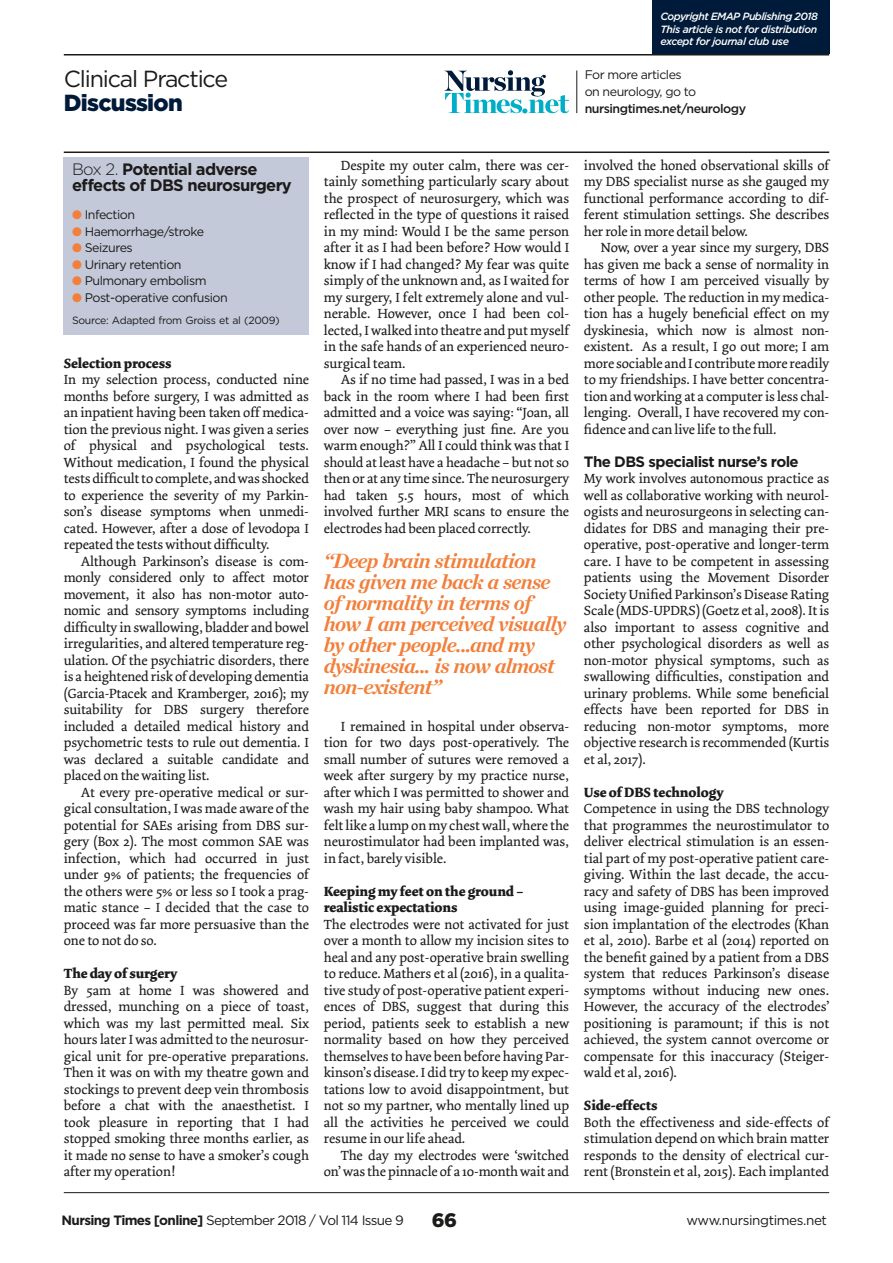
<style>
.page{position:relative;width:893px;height:1263px;background:#fff}
.page>*{position:absolute;margin:0;border:0;box-sizing:border-box;transform-origin:0 0}
.t1{font:23.25px "Gotham";letter-spacing:-.05em;color:#1c1b1a}
.t2{font:900 23.25px "Gotham";letter-spacing:-.03em;color:#001a39}
.t3{font:italic 700 21px/21px "Chronicle Deck";letter-spacing:-.035em;color:#f2803c}
.t4{font:900 19.5px "Gotham";color:#1c1b1a}
.t5{font:700 16.5px/16.5px "Gotham";letter-spacing:-.04em;color:#1c1b1a}
.t6{font:700 15px "Gotham";letter-spacing:-.04em;color:#1c1b1a}
.t7{font:13.95px/16.5px "Dolly";letter-spacing:-.005em;color:#1c1b1a;text-align:justify}
.t8{font:700 13.95px/16.5px "Dolly";letter-spacing:-.005em;color:#1c1b1a}
.t9{font:13.5px "Gotham";letter-spacing:-.05em;color:#1c1b1a}
.t10{font:13.5px "Gotham";letter-spacing:-.03em;color:#1c1b1a}
.t11{font:12.45px/17px "Gotham";letter-spacing:-.04em;color:#1c1b1a}
.t12{font:500 12.45px "Gotham";letter-spacing:-.04em;color:#1c1b1a}
.t13{font:italic 500 10.5px/12.8px "Gotham";letter-spacing:-.04em;color:#fff;text-align:justify}
.t14{font:10.5px "Gotham";letter-spacing:-.03em;color:#1c1b1a}
.s1{font-weight:300}
.s2{color:#f2803c}
.s3{font-weight:700}
</style>
<div class="page">
<div style="left:652px;top:0;width:177px;height:54px;background:#001a39"></div>
<hr style="left:64px;top:152px;width:765px;height:1px;background:#1c1b1a">
<hr style="left:64px;top:54px;width:765px;height:2px;background:#1c1b1a">
<hr style="left:64px;top:1192px;width:765px;height:1px;background:#1c1b1a">
<svg style="left:444px;top:70px;width:125px;height:43px"></svg>
<hr style="left:576px;top:71px;width:1px;height:42px;background:#1c1b1a">
<div style="left:63px;top:157px;width:246px;height:177px;background:#c3c9d9"></div>
<h1 class="t1" style="left:64px;top:64px;width:166px">Clinical Practice</h1>
<h1 class="t2" style="left:64px;top:87px;width:121px">Discussion</h1>
<p class="t13" style="left:660px;top:10px;width:159px">Copyright EMAP Publishing 2018<br>This article is not for distribution except for journal club use</p>
<p class="t11" style="left:585px;top:66px;width:113px">For more articles on neurology, go to</p>
<p class="t12" style="left:585px;top:100px;width:163px">nursingtimes.net/neurology</p>
<p class="t5" style="left:72px;top:161px;width:221px"><span class="s1">Box 2.</span> Potential adverse effects of DBS neurosurgery</p>
<p class="t11" style="left:72px;top:206px;width:65px"><span class="s2">●</span> Infection</p>
<p class="t11" style="left:72px;top:222px;width:134px"><span class="s2">●</span> Haemorrhage/stroke</p>
<p class="t11" style="left:72px;top:239px;width:62px"><span class="s2">●</span> Seizures</p>
<p class="t11" style="left:72px;top:255px;width:111px"><span class="s2">●</span> Urinary retention</p>
<p class="t11" style="left:72px;top:272px;width:136px"><span class="s2">●</span> Pulmonary embolism</p>
<p class="t11" style="left:72px;top:288px;width:157px"><span class="s2">●</span> Post-operative confusion</p>
<p class="t14" style="left:72px;top:313px;width:209px">Source: Adapted from Groiss et al (2009)</p>
<p class="t8" style="left:64px;top:355px;width:109px">Selection process</p>
<p class="t7" style="left:64px;top:371px;width:247px">In my selection process, conducted nine months before surgery, I was admitted as an inpatient having been taken off medica&shy;tion the previous night. I was given a series of physical and psychological tests.<br>Without medication, I found the physical tests difficult to complete, and was shocked to experience the severity of my Parkin&shy;son’s disease symptoms when unmedi&shy;cated. However, after a dose of levodopa I repeated the tests without difficulty.</p>
<p class="t7" style="left:64px;top:553px;width:247px;text-indent:17px">Although Parkinson’s disease is com&shy;monly considered only to affect motor movement, it also has non-motor auto&shy;nomic and sensory symptoms including difficulty in swallowing, bladder and bowel irregularities, and altered temperature reg&shy;ulation. Of the psychiatric disorders, there is a heightened risk of developing dementia (Garcia-Ptacek and Kramberger, 2016); my suitability for DBS surgery therefore included a detailed medical history and psychometric tests to rule out dementia. I was declared a suitable candidate and placed on the waiting list.</p>
<p class="t7" style="left:64px;top:784px;width:247px;text-indent:17px">At every pre-operative medical or sur&shy;gical consultation, I was made aware of the potential for SAEs arising from DBS sur&shy;gery (Box 2). The most common SAE was infection, which had occurred in just under 9% of patients; the frequencies of the others were 5% or less so I took a prag&shy;matic stance – I decided that the case to proceed was far more persuasive than the one to not do so.</p>
<p class="t8" style="left:64px;top:965px;width:115px">The day of surgery</p>
<p class="t7" style="left:64px;top:982px;width:247px">By 5am at home I was showered and dressed, munching on a piece of toast, which was my last permitted meal. Six hours later I was admitted to the neurosur&shy;gical unit for pre-operative preparations.<br>Then it was on with my theatre gown and stockings to prevent deep vein thrombosis before a chat with the anaesthetist. I took pleasure in reporting that I had stopped smoking three months earlier, as it made no sense to have a smoker’s cough after my operation!</p>
<p class="t7" style="left:324px;top:157px;width:247px;text-indent:17px">Despite my outer calm, there was cer&shy;tainly something particularly scary about the prospect of neurosurgery, which was reflected in the type of questions it raised in my mind: Would I be the same person after it as I had been before? How would I know if I had changed? My fear was quite simply of the unknown and, as I waited for my surgery, I felt extremely alone and vul&shy;nerable. However, once I had been col&shy;lected, I walked into theatre and put myself in the safe hands of an experienced neuro&shy;surgical team.</p>
<p class="t7" style="left:324px;top:371px;width:247px;text-indent:17px">As if no time had passed, I was in a bed back in the room where I had been first admitted and a voice was saying: “Joan, all over now – everything just fine. Are you warm enough?” All I could think was that I should at least have a headache – but not so then or at any time since. The neurosurgery had taken 5.5 hours, most of which involved further MRI scans to ensure the electrodes had been placed correctly.</p>
<h2 class="t3" style="left:324px;top:549px;width:244px">“Deep brain stimulation has given me back a sense of normality in terms of how I am perceived visually by other people...and my dyskinesia... is now almost non-existent”</h2>
<p class="t7" style="left:324px;top:718px;width:247px;text-indent:17px">I remained in hospital under observa&shy;tion for two days post-operatively. The small number of sutures were removed a week after surgery by my practice nurse, after which I was permitted to shower and wash my hair using baby shampoo. What felt like a lump on my chest wall, where the neurostimulator had been implanted was, in fact, barely visible.</p>
<p class="t8" style="left:324px;top:883px;width:201px">Keeping my feet on the ground – realistic expectations</p>
<p class="t7" style="left:324px;top:916px;width:247px">The electrodes were not activated for just over a month to allow my incision sites to heal and any post-operative brain swelling to reduce. Mathers et al (2016), in a qualita&shy;tive study of post-operative patient experi&shy;ences of DBS, suggest that during this period, patients seek to establish a new normality based on how they perceived themselves to have been before having Par&shy;kinson’s disease. I did try to keep my expec&shy;tations low to avoid disappointment, but not so my partner, who mentally lined up all the activities he perceived we could resume in our life ahead.</p>
<p class="t7" style="left:324px;top:1147px;width:247px;text-align:right">The day my electrodes were ‘switched on’ was the pinnacle of a 10-month wait and</p>
<p class="t7" style="left:584px;top:157px;width:247px">involved the honed observational skills of my DBS specialist nurse as she gauged my functional performance according to dif&shy;ferent stimulation settings. She describes her role in more detail below.</p>
<p class="t7" style="left:584px;top:239px;width:247px;text-indent:17px">Now, over a year since my surgery, DBS has given me back a sense of normality in terms of how I am perceived visually by other people. The reduction in my medica&shy;tion has a hugely beneficial effect on my dyskinesia, which now is almost non&shy;existent. As a result, I go out more; I am more sociable and I contribute more readily to my friendships. I have better concentra&shy;tion and working at a computer is less chal&shy;lenging. Overall, I have recovered my con&shy;fidence and can live life to the full.</p>
<p class="t6" style="left:584px;top:451px;width:216px">The DBS specialist nurse’s role</p>
<p class="t7" style="left:584px;top:470px;width:247px">My work involves autonomous practice as well as collaborative working with neurol&shy;ogists and neurosurgeons in selecting can&shy;didates for DBS and managing their pre&shy;operative, post-operative and longer-term care. I have to be competent in assessing patients using the Movement Disorder Society Unified Parkinson’s Disease Rating Scale (MDS-UPDRS) (Goetz et al, 2008). It is also important to assess cognitive and other psychological disorders as well as non-motor physical symptoms, such as swallowing difficulties, constipation and urinary problems. While some beneficial effects have been reported for DBS in reducing non-motor symptoms, more objective research is recommended (Kurtis et al, 2017).</p>
<p class="t8" style="left:584px;top:784px;width:141px">Use of DBS technology</p>
<p class="t7" style="left:584px;top:800px;width:247px">Competence in using the DBS technology that programmes the neurostimulator to deliver electrical stimulation is an essen&shy;tial part of my post-operative patient care&shy;giving. Within the last decade, the accu&shy;racy and safety of DBS has been improved using image-guided planning for preci&shy;sion implantation of the electrodes (Khan et al, 2010). Barbe et al (2014) reported on the benefit gained by a patient from a DBS system that reduces Parkinson’s disease symptoms without inducing new ones.<br>However, the accuracy of the electrodes’ positioning is paramount; if this is not achieved, the system cannot overcome or compensate for this inaccuracy (Steiger&shy;wald et al, 2016).</p>
<p class="t8" style="left:584px;top:1097px;width:75px">Side-effects</p>
<p class="t7" style="left:584px;top:1114px;width:247px">Both the effectiveness and side-effects of stimulation depend on which brain matter responds to the density of electrical cur&shy;rent (Bronstein et al, 2015). Each implanted</p>
<p class="t9" style="left:62px;top:1211px;width:344px"><span class="s3">Nursing Times [online]</span> September 2018 / Vol 114 Issue 9</p>
<h3 class="t4" style="left:432px;top:1207px;width:27px">66</h3>
<p class="t10" style="left:686px;top:1211px;width:142px">www.nursingtimes.net</p>
</div>
